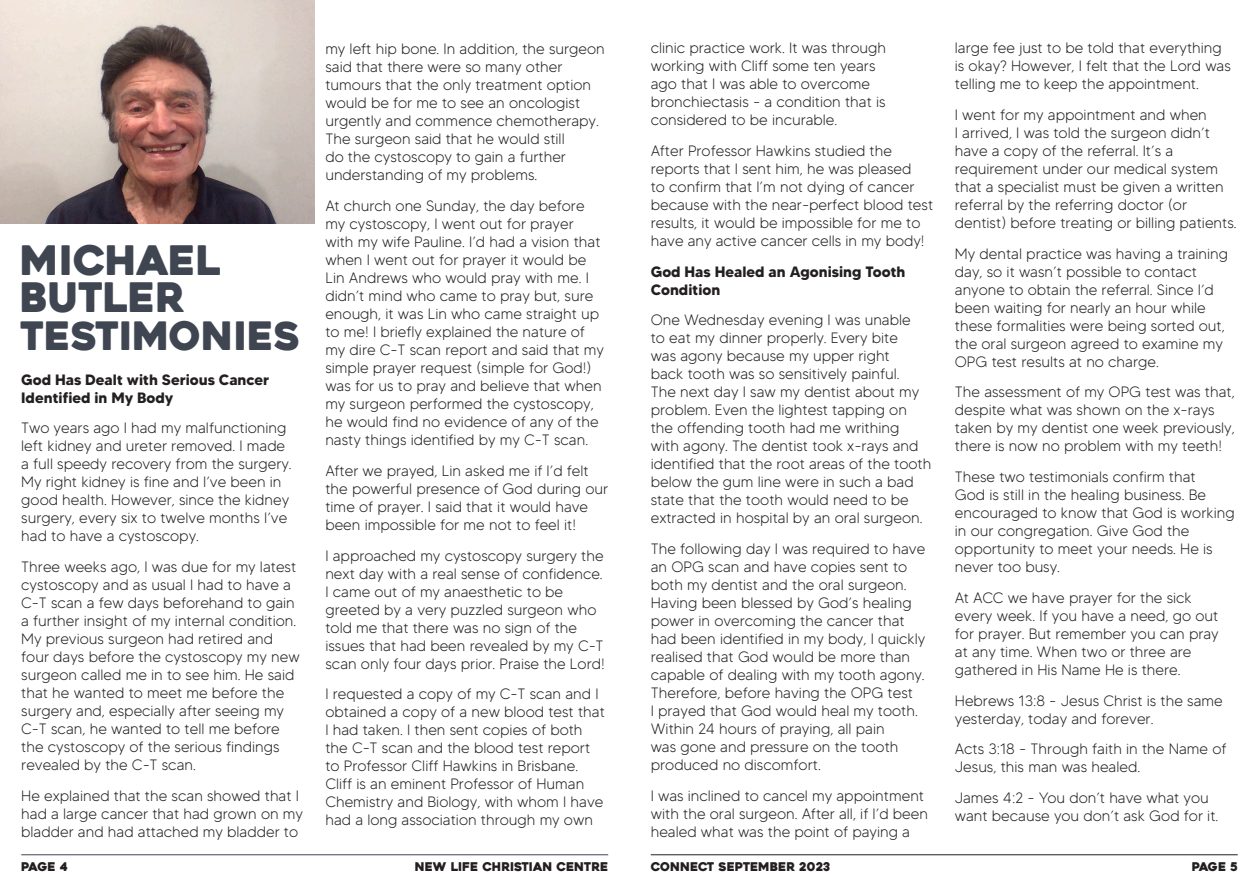
<style>
.page{position:relative;width:1259px;height:893px;background:#fff}
.page>*{position:absolute;margin:0;border:0;box-sizing:border-box;transform-origin:0 0}
.Calendar_Day_Names{font:40.5px/37.5px "Heavitas";color:#404651}
.Calendar_Day_Names-2{font:39px "Heavitas";color:#404651}
.Calendar_Day_Names-3{font:300 15px/18px "MADETOMMY";color:#231f20}
.Calendar_Day_Names-4{font:700 15px/18px "MADETOMMY";color:#231f20}
.t1{font:12px "Heavitas";color:#231f20}
</style>
<div class="page">
<hr style="left:21px;top:854px;width:587px;height:1px;background:#404651">
<hr style="left:651px;top:854px;width:586px;height:1px;background:#231f20">
<img style="left:0;top:0;width:315px;height:223px">
<p class="Calendar_Day_Names" style="left:20px;top:242px;width:202px">MICHAEL<br>BUTLER</p>
<p class="Calendar_Day_Names-2" style="left:20px;top:312px;width:282px">TESTIMONIES</p>
<p class="Calendar_Day_Names-4" style="left:21px;top:370px;width:249px">God Has Dealt with Serious Cancer<br>Identified in My Body</p>
<p class="Calendar_Day_Names-3" style="left:21px;top:419px;width:272px">Two years ago I had my malfunctioning left kidney and ureter removed. I made a full speedy recovery from the surgery.<br>My right kidney is fine and I’ve been in good health. However, since the kidney surgery, every six to twelve months I’ve had to have a cystoscopy.</p>
<p class="Calendar_Day_Names-3" style="left:21px;top:558px;width:280px">Three weeks ago, I was due for my latest cystoscopy and as usual I had to have a C-T scan a few days beforehand to gain a further insight of my internal condition.<br>My previous surgeon had retired and four days before the cystoscopy my new surgeon called me in to see him. He said that he wanted to meet me before the surgery and, especially after seeing my C-T scan, he wanted to tell me before the cystoscopy of the serious findings revealed by the C-T scan.</p>
<p class="Calendar_Day_Names-3" style="left:21px;top:787px;width:283px">He explained that the scan showed that I had a large cancer that had grown on my bladder and had attached my bladder to</p>
<p class="Calendar_Day_Names-3" style="left:325px;top:40px;width:281px">my left hip bone. In addition, the surgeon said that there were so many other tumours that the only treatment option would be for me to see an oncologist urgently and commence chemotherapy.<br>The surgeon said that he would still<br>do the cystoscopy to gain a further understanding of my problems.</p>
<p class="Calendar_Day_Names-3" style="left:325px;top:197px;width:280px">At church one Sunday, the day before my cystoscopy, I went out for prayer with my wife Pauline. I’d had a vision that when I went out for prayer it would be Lin Andrews who would pray with me. I didn’t mind who came to pray but, sure enough, it was Lin who came straight up to me! I briefly explained the nature of my dire C-T scan report and said that my simple prayer request (simple for God!) was for us to pray and believe that when my surgeon performed the cystoscopy, he would find no evidence of any of the nasty things identified by my C-T scan.</p>
<p class="Calendar_Day_Names-3" style="left:325px;top:461px;width:284px">After we prayed, Lin asked me if I’d felt the powerful presence of God during our time of prayer. I said that it would have been impossible for me not to feel it!</p>
<p class="Calendar_Day_Names-3" style="left:325px;top:546px;width:281px">I approached my cystoscopy surgery the next day with a real sense of confidence.<br>I came out of my anaesthetic to be greeted by a very puzzled surgeon who told me that there was no sign of the issues that had been revealed by my C-T scan only four days prior. Praise the Lord!</p>
<p class="Calendar_Day_Names-3" style="left:325px;top:685px;width:281px">I requested a copy of my C-T scan and I obtained a copy of a new blood test that I had taken. I then sent copies of both the C-T scan and the blood test report to Professor Cliff Hawkins in Brisbane.<br>Cliff is an eminent Professor of Human Chemistry and Biology, with whom I have had a long association through my own</p>
<p class="Calendar_Day_Names-3" style="left:651px;top:39px;width:237px">clinic practice work. It was through working with Cliff some ten years ago that I was able to overcome bronchiectasis - a condition that is considered to be incurable.</p>
<p class="Calendar_Day_Names-3" style="left:651px;top:141px;width:284px">After Professor Hawkins studied the reports that I sent him, he was pleased<br>to confirm that I’m not dying of cancer because with the near-perfect blood test results, it would be impossible for me to have any active cancer cells in my body!</p>
<p class="Calendar_Day_Names-4" style="left:651px;top:262px;width:256px">God Has Healed an Agonising Tooth<br>Condition</p>
<p class="Calendar_Day_Names-3" style="left:651px;top:311px;width:282px">One Wednesday evening I was unable<br>to eat my dinner properly. Every bite<br>was agony because my upper right<br>back tooth was so sensitively painful.<br>The next day I saw my dentist about my problem. Even the lightest tapping on the offending tooth had me writhing with agony. The dentist took x-rays and identified that the root areas of the tooth below the gum line were in such a bad state that the tooth would need to be extracted in hospital by an oral surgeon.</p>
<p class="Calendar_Day_Names-3" style="left:651px;top:540px;width:276px">The following day I was required to have an OPG scan and have copies sent to both my dentist and the oral surgeon.<br>Having been blessed by God’s healing power in overcoming the cancer that had been identified in my body, I quickly realised that God would be more than capable of dealing with my tooth agony.<br>Therefore, before having the OPG test<br>I prayed that God would heal my tooth.<br>Within 24 hours of praying, all pain<br>was gone and pressure on the tooth produced no discomfort.</p>
<p class="Calendar_Day_Names-3" style="left:651px;top:786px;width:279px">I was inclined to cancel my appointment with the oral surgeon. After all, if I’d been healed what was the point of paying a</p>
<p class="Calendar_Day_Names-3" style="left:955px;top:39px;width:277px">large fee just to be told that everything is okay? However, I felt that the Lord was telling me to keep the appointment.</p>
<p class="Calendar_Day_Names-3" style="left:955px;top:105px;width:283px">I went for my appointment and when<br>I arrived, I was told the surgeon didn’t have a copy of the referral. It’s a requirement under our medical system that a specialist must be given a written referral by the referring doctor (or dentist) before treating or billing patients.</p>
<p class="Calendar_Day_Names-3" style="left:955px;top:244px;width:275px">My dental practice was having a training day, so it wasn’t possible to contact anyone to obtain the referral. Since I’d been waiting for nearly an hour while these formalities were being sorted out, the oral surgeon agreed to examine my OPG test results at no charge.</p>
<p class="Calendar_Day_Names-3" style="left:955px;top:383px;width:281px">The assessment of my OPG test was that, despite what was shown on the x-rays taken by my dentist one week previously, there is now no problem with my teeth!</p>
<p class="Calendar_Day_Names-3" style="left:955px;top:468px;width:281px">These two testimonials confirm that<br>God is still in the healing business. Be encouraged to know that God is working in our congregation. Give God the opportunity to meet your needs. He is never too busy.</p>
<p class="Calendar_Day_Names-3" style="left:955px;top:588px;width:265px">At ACC we have prayer for the sick every week. If you have a need, go out for prayer. But remember you can pray at any time. When two or three are gathered in His Name He is there.</p>
<p class="Calendar_Day_Names-3" style="left:955px;top:691px;width:269px">Hebrews 13:8 - Jesus Christ is the same yesterday, today and forever.</p>
<p class="Calendar_Day_Names-3" style="left:955px;top:740px;width:273px">Acts 3:18 - Through faith in the Name of<br>Jesus, this man was healed.</p>
<p class="Calendar_Day_Names-3" style="left:955px;top:789px;width:265px">James 4:2 - You don’t have what you want because you don’t ask God for it.</p>
<p class="t1" style="left:21px;top:859px;width:48px">PAGE 4</p>
<p class="t1" style="left:415px;top:859px;width:195px">NEW LIFE CHRISTIAN CENTRE</p>
<p class="t1" style="left:651px;top:859px;width:181px">CONNECT SEPTEMBER 2023</p>
<p class="t1" style="left:1191px;top:859px;width:48px">PAGE 5</p>
</div>
